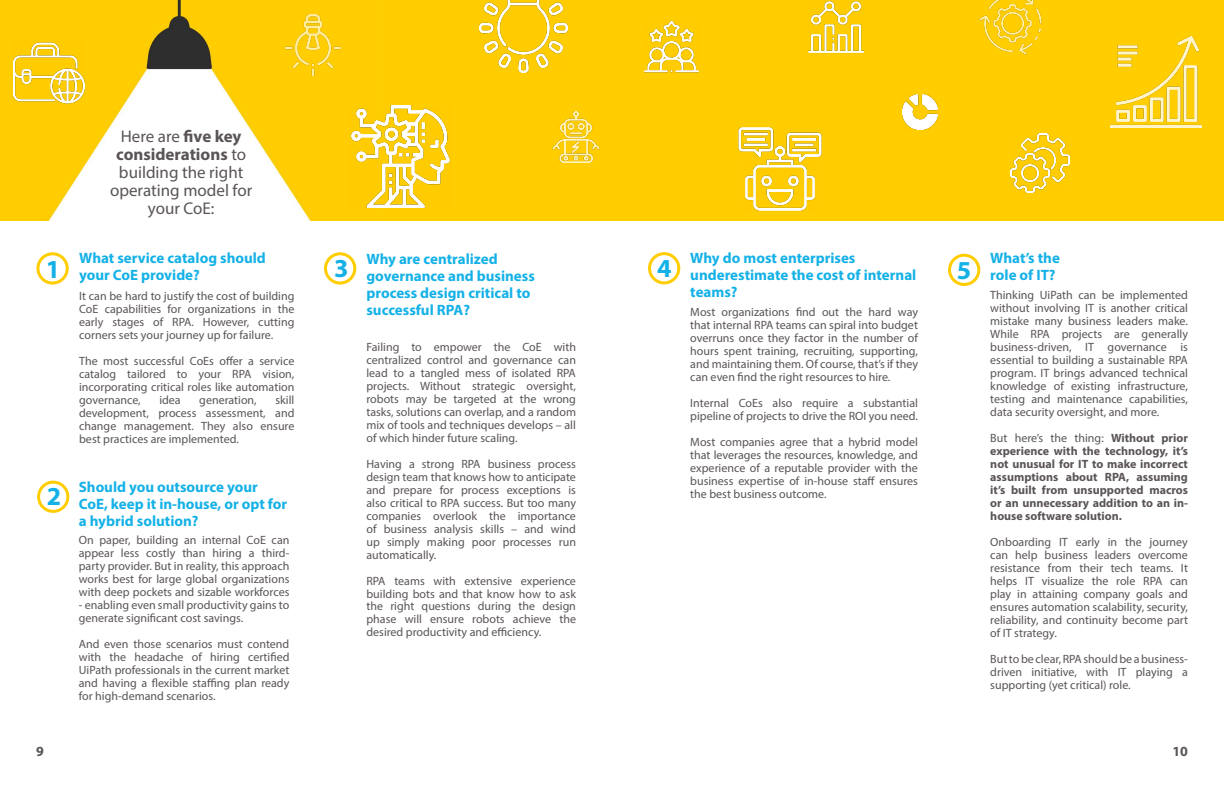
<style>
.page{position:relative;width:1224px;height:792px;background:#fff}
.page>*{position:absolute;margin:0;border:0;box-sizing:border-box;transform-origin:0 0}
.t1{font:700 26px "Myriad Pro";color:#14b1e7}
.t2{font:17px/18px "Myriad Pro";color:#5a5457;text-align:center}
.t3{font:700 15px/17px "Myriad Pro";color:#14b1e7}
.t4{font:700 14px "Myriad Pro";color:#5a5457}
.t5{font:12px/13px "Myriad Pro";color:#5a5457;text-align:justify}
.t6{font:700 12px/13px "Myriad Pro";color:#5a5457;text-align:justify}
.s1{font-weight:700}
.s2{font-weight:400}
</style>
<div class="page">
<div style="left:648px;top:252px;width:32px;height:32px;border:3px solid #ffcd00;border-radius:50%"></div>
<div style="left:324px;top:252px;width:32px;height:33px;border:3px solid #ffcd00;border-radius:50%"></div>
<div style="left:36px;top:252px;width:33px;height:33px;border:3px solid #ffcd00;border-radius:50%"></div>
<div style="left:0;top:0;width:1224px;height:220px;background:#ffcd00"></div>
<img style="left:49px;top:0;width:330px;height:220px">
<div style="left:37px;top:481px;width:32px;height:32px;border:3px solid #ffcd00;border-radius:50%"></div>
<div style="left:948px;top:254px;width:32px;height:32px;border:3px solid #ffcd00;border-radius:50%"></div>
<img style="left:349px;top:105px;width:101px;height:102px">
<img style="left:1110px;top:36px;width:91px;height:92px">
<img style="left:902px;top:94px;width:35px;height:35px">
<img style="left:808px;top:1px;width:56px;height:52px">
<img style="left:13px;top:37px;width:72px;height:72px">
<img style="left:552px;top:112px;width:48px;height:51px">
<img style="left:738px;top:127px;width:84px;height:84px">
<img style="left:980px;top:0;width:61px;height:55px">
<img style="left:1010px;top:133px;width:60px;height:59px">
<img style="left:645px;top:20px;width:53px;height:53px">
<img style="left:480px;top:0;width:88px;height:72px">
<img style="left:282px;top:14px;width:62px;height:62px">
<h2 class="t2" style="left:110px;top:127px;width:144px">Here are <span class="s1">five key considerations</span> to building the right operating model for your CoE:</h2>
<p class="t3" style="left:366px;top:250px;width:170px">Why are centralized governance and business process design critical to successful RPA?</p>
<p class="t3" style="left:690px;top:249px;width:228px">Why do most enterprises underestimate the cost of internal teams?</p>
<p class="t3" style="left:79px;top:249px;width:188px">What service catalog should your CoE provide?</p>
<h1 class="t1" style="left:334px;top:252px;width:16px">3</h1>
<h1 class="t1" style="left:46px;top:252px;width:16px">1</h1>
<h1 class="t1" style="left:657px;top:252px;width:16px">4</h1>
<p class="t5" style="left:79px;top:289px;width:217px">It can be hard to justify the cost of building CoE capabilities for organizations in the early stages of RPA. However, cutting corners sets your journey up for failure.</p>
<p class="t5" style="left:79px;top:354px;width:217px">The most successful CoEs offer a service catalog tailored to your RPA vision, incorporating critical roles like automation governance,</p>
<p class="t5" style="left:690px;top:305px;width:229px">Most organizations find out the hard way that internal RPA teams can spiral into budget overruns once they factor in the number of hours spent training, recruiting, supporting, and maintaining them. Of course, that’s if they can even find the right resources to hire.</p>
<p class="t5" style="left:690px;top:396px;width:229px">Internal CoEs also require a substantial pipeline of projects to drive the ROI you need.</p>
<p class="t5" style="left:690px;top:435px;width:229px">Most companies agree that a hybrid model that leverages the resources, knowledge, and experience of a reputable provider with the business expertise of in-house staff ensures the best business outcome.</p>
<p class="t5" style="left:366px;top:340px;width:211px">Failing to empower the CoE with centralized control and governance can lead to a tangled mess of isolated RPA projects. Without strategic oversight, robots may be targeted at the wrong tasks, solutions can overlap, and a random mix of tools and techniques develops – all of which hinder future scaling.</p>
<p class="t5" style="left:366px;top:457px;width:211px">Having a strong RPA business process design team that knows how to anticipate and prepare for process exceptions is also critical to RPA success. But too many companies overlook the importance of business analysis skills – and wind up simply making poor processes run automatically.</p>
<p class="t5" style="left:366px;top:574px;width:211px">RPA teams with extensive experience building bots and that know how to ask the right questions during the design phase will ensure robots achieve the desired productivity and efficiency.</p>
<p class="t5" style="left:79px;top:393px;width:217px;text-indent:196px">skill development, process assessment, and change management. They also ensure best practices are implemented.</p>
<p class="t5" style="left:159px;top:393px;width:23px">idea</p>
<p class="t5" style="left:199px;top:393px;width:59px">generation,</p>
<p class="t3" style="left:79px;top:478px;width:210px">Should you outsource your<br>CoE, keep it in-house, or opt for a hybrid solution?</p>
<h1 class="t1" style="left:47px;top:479px;width:16px">2</h1>
<p class="t5" style="left:79px;top:534px;width:212px">On paper, building an internal CoE can appear less costly than hiring a third&shy;party provider. But in reality, this approach works best for large global organizations with deep pockets and sizable workforces</p>
<p class="t5" style="left:79px;top:599px;width:212px">- enabling even small productivity gains to generate significant cost savings.</p>
<p class="t5" style="left:79px;top:638px;width:212px">And even those scenarios must contend with the headache of hiring certified UiPath professionals in the current market and having a flexible staffing plan ready for high-demand scenarios.</p>
<h1 class="t1" style="left:957px;top:254px;width:16px">5</h1>
<p class="t3" style="left:990px;top:249px;width:71px">What’s the role of IT?</p>
<p class="t5" style="left:990px;top:289px;width:199px">Thinking UiPath can be implemented without involving IT is another critical mistake many business leaders make.<br>While RPA projects are generally business-driven, IT governance is essential to building a sustainable RPA program. IT brings advanced technical knowledge of existing infrastructure, testing and maintenance capabilities, data security oversight, and more.</p>
<p class="t6" style="left:990px;top:431px;width:199px"><span class="s2">But here’s the thing:</span> Without prior experience with the technology, it’s not unusual for IT to make incorrect assumptions about RPA, assuming it’s built from unsupported macros or an unnecessary addition to an in&shy;house software solution.</p>
<p class="t5" style="left:990px;top:536px;width:199px">Onboarding IT early in the journey can help business leaders overcome resistance from their tech teams. It helps IT visualize the role RPA can play in attaining company goals and ensures automation scalability, security, reliability, and continuity become part of IT strategy.</p>
<p class="t5" style="left:990px;top:653px;width:199px">But to be clear, RPA should be a business&shy;driven initiative, with IT playing a supporting (yet critical) role.</p>
<p class="t4" style="left:36px;top:742px;width:9px">9</p>
<p class="t4" style="left:1172px;top:742px;width:17px">10</p>
</div>
